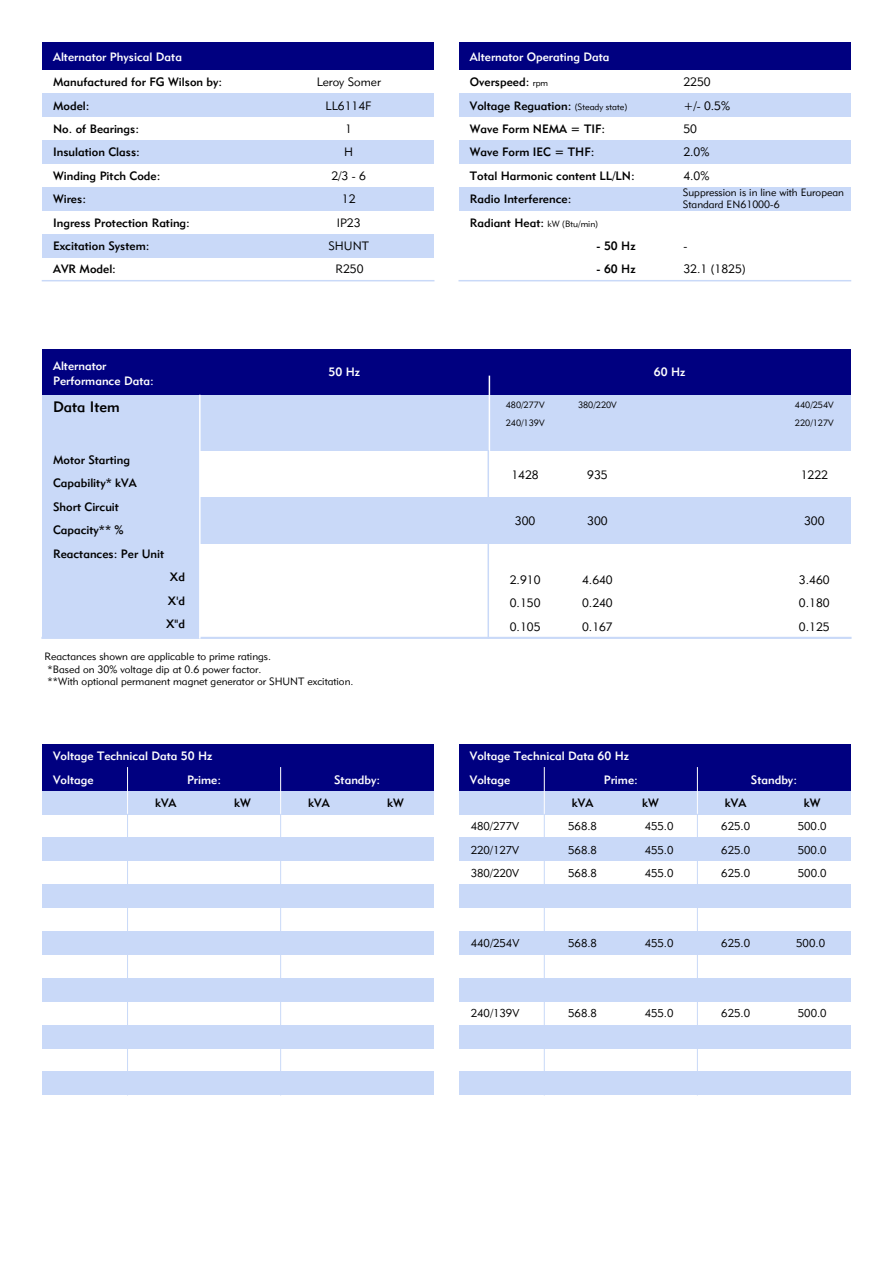
<style>
.page{position:relative;width:893px;height:1263px;background:#fff}
.page>*{position:absolute;margin:0;border:0;box-sizing:border-box;transform-origin:0 0}
.t1{font:15px "Geometric 415 BT Medium A";color:#000}
.t2{font:12px/23.4px "Geometric 415 BT Medium A";color:#000}
.t3{font:12px/23.4px "Geometric 415 BT Medium A";color:#fff}
.t4{font:12px "Geometric 415 BT Lite A";color:#000}
.t5{font:11.25px "Geometric 415 BT Lite A";color:#000}
.t6{font:10.5px/12.6px "Geometric 415 BT Lite A";color:#000}
.t7{font:9px "Geometric 415 BT Lite A";color:#000}
.s1{font-family:"Geometric 415 BT Lite A";font-size:9px}
</style>
<div class="page">
<div style="left:200px;top:498px;width:650px;height:46px;background:#c9d9f8"></div>
<div style="left:459px;top:187px;width:391px;height:24px;background:#c9d9f8"></div>
<div style="left:459px;top:140px;width:391px;height:24px;background:#c9d9f8"></div>
<div style="left:459px;top:94px;width:391px;height:23px;background:#c9d9f8"></div>
<div style="left:42px;top:94px;width:392px;height:23px;background:#c9d9f8"></div>
<div style="left:42px;top:140px;width:392px;height:24px;background:#c9d9f8"></div>
<div style="left:42px;top:187px;width:392px;height:24px;background:#c9d9f8"></div>
<div style="left:42px;top:234px;width:392px;height:23px;background:#c9d9f8"></div>
<div style="left:459px;top:43px;width:391px;height:27px;background:#000080"></div>
<div style="left:42px;top:43px;width:392px;height:27px;background:#000080"></div>
<div style="left:42px;top:349px;width:808px;height:47px;background:#000080"></div>
<div style="left:42px;top:396px;width:808px;height:55px;background:#c9d9f8"></div>
<div style="left:42px;top:451px;width:158px;height:187px;background:#c9d9f8"></div>
<div style="left:42px;top:744px;width:392px;height:47px;background:#000080"></div>
<div style="left:42px;top:791px;width:392px;height:23px;background:#c9d9f8"></div>
<div style="left:42px;top:838px;width:392px;height:23px;background:#c9d9f8"></div>
<div style="left:42px;top:884px;width:392px;height:24px;background:#c9d9f8"></div>
<div style="left:42px;top:931px;width:392px;height:24px;background:#c9d9f8"></div>
<div style="left:42px;top:978px;width:392px;height:23px;background:#c9d9f8"></div>
<div style="left:42px;top:1025px;width:392px;height:23px;background:#c9d9f8"></div>
<div style="left:42px;top:1072px;width:392px;height:23px;background:#c9d9f8"></div>
<hr style="left:127px;top:768px;width:1px;height:46px;background:#fff">
<hr style="left:280px;top:768px;width:1px;height:46px;background:#fff">
<hr style="left:280px;top:814px;width:1px;height:281px;background:#c9d9f8">
<hr style="left:127px;top:814px;width:1px;height:281px;background:#c9d9f8">
<div style="left:459px;top:744px;width:391px;height:47px;background:#000080"></div>
<div style="left:459px;top:791px;width:391px;height:23px;background:#c9d9f8"></div>
<div style="left:459px;top:838px;width:391px;height:23px;background:#c9d9f8"></div>
<div style="left:459px;top:884px;width:391px;height:24px;background:#c9d9f8"></div>
<div style="left:459px;top:931px;width:391px;height:24px;background:#c9d9f8"></div>
<div style="left:459px;top:978px;width:391px;height:23px;background:#c9d9f8"></div>
<div style="left:459px;top:1025px;width:391px;height:23px;background:#c9d9f8"></div>
<div style="left:459px;top:1072px;width:391px;height:23px;background:#c9d9f8"></div>
<hr style="left:544px;top:768px;width:1px;height:46px;background:#fff">
<hr style="left:697px;top:768px;width:1px;height:46px;background:#fff">
<hr style="left:697px;top:814px;width:1px;height:281px;background:#c9d9f8">
<hr style="left:544px;top:814px;width:1px;height:281px;background:#c9d9f8">
<hr style="left:42px;top:280px;width:392px;height:1px;background:#c9d9f8">
<hr style="left:459px;top:280px;width:391px;height:1px;background:#c9d9f8">
<hr style="left:489px;top:376px;width:1px;height:75px;background:#fff">
<hr style="left:487px;top:451px;width:2px;height:187px;background:#c9d9f8">
<hr style="left:42px;top:637px;width:808px;height:2px;background:#c9d9f8">
<hr style="left:199px;top:396px;width:2px;height:242px;background:#fff">
<p class="t3" style="left:53px;top:45px;width:130px">Alternator Physical Data</p>
<p class="t2" style="left:53px;top:70px;width:171px">Manufactured for FG Wilson by:<br>Model:<br>No. of Bearings:<br>Insulation Class:<br>Winding Pitch Code:<br>Wires:<br>Ingress Protection Rating:<br>Excitation System:<br>AVR Model:</p>
<p class="t2" style="left:470px;top:70px;width:166px">Overspeed: <span class="s1">rpm<br></span>Voltage Reguation: <span class="s1">(Steady state)<br></span>Wave Form NEMA = TIF:<br>Wave Form IEC = THF:<br>Total Harmonic content LL/LN:<br>Radio Interference:<br>Radiant Heat: <span class="s1">kW (Btu/min)</span></p>
<p class="t3" style="left:470px;top:45px;width:141px">Alternator Operating Data</p>
<p class="t4" style="left:317px;top:75px;width:66px">Leroy Somer</p>
<p class="t4" style="left:326px;top:98px;width:48px">LL6114F</p>
<p class="t4" style="left:345px;top:122px;width:8px">1</p>
<p class="t4" style="left:344px;top:145px;width:10px">H</p>
<p class="t4" style="left:331px;top:168px;width:36px">2/3- 6</p>
<p class="t4" style="left:342px;top:192px;width:15px">12</p>
<p class="t4" style="left:337px;top:215px;width:25px">IP23</p>
<p class="t2" style="left:596px;top:234px;width:41px">- 50 Hz</p>
<p class="t2" style="left:596px;top:257px;width:41px">- 60 Hz</p>
<p class="t4" style="left:328px;top:238px;width:42px">SHUNT</p>
<p class="t4" style="left:335px;top:262px;width:30px">R250</p>
<p class="t4" style="left:683px;top:75px;width:29px">2250</p>
<p class="t4" style="left:683px;top:98px;width:48px">+/- 0.5%</p>
<p class="t4" style="left:683px;top:122px;width:15px">50</p>
<p class="t4" style="left:683px;top:145px;width:28px">2.0%</p>
<p class="t4" style="left:683px;top:168px;width:28px">4.0%</p>
<p class="t6" style="left:683px;top:186px;width:163px">Suppression is in line with European<br>Standard EN61000-6</p>
<p class="t4" style="left:683px;top:238px;width:5px">-</p>
<p class="t4" style="left:683px;top:262px;width:64px">32.1 (1825)</p>
<p class="t3" style="left:53px;top:358px;width:102px;line-height:15.1px">Alternator<br>Performance Data:</p>
<p class="t1" style="left:53px;top:398px;width:68px">Data Item</p>
<p class="t2" style="left:53px;top:449px;width:85px;line-height:22.5px">Motor Starting<br>Capability* kVA</p>
<p class="t2" style="left:53px;top:496px;width:72px;line-height:22.5px">Short Circuit<br>Capacity** %</p>
<p class="t2" style="left:53px;top:542px;width:113px">Reactances: Per Unit</p>
<p class="t2" style="left:166px;top:565px;width:20px;text-align:center">Xd<br>X'd<br>X"d</p>
<p class="t3" style="left:329px;top:360px;width:33px">50 Hz</p>
<p class="t3" style="left:654px;top:360px;width:33px">60 Hz</p>
<p class="t7" style="left:506px;top:399px;width:40px">480/277V</p>
<p class="t7" style="left:578px;top:399px;width:40px">380/220V</p>
<p class="t7" style="left:506px;top:418px;width:40px">240/139V</p>
<p class="t7" style="left:795px;top:399px;width:40px">440/254V</p>
<p class="t7" style="left:795px;top:418px;width:40px">220/127V</p>
<p class="t4" style="left:511px;top:467px;width:29px">1428</p>
<p class="t4" style="left:587px;top:467px;width:22px">935</p>
<p class="t4" style="left:801px;top:467px;width:29px">1222</p>
<p class="t4" style="left:515px;top:514px;width:22px">300</p>
<p class="t4" style="left:587px;top:514px;width:22px">300</p>
<p class="t4" style="left:804px;top:514px;width:22px">300</p>
<p class="t4" style="left:510px;top:572px;width:32px">2.910</p>
<p class="t4" style="left:582px;top:572px;width:32px">4.640</p>
<p class="t4" style="left:799px;top:572px;width:32px">3.460</p>
<p class="t4" style="left:510px;top:596px;width:32px">0.150</p>
<p class="t4" style="left:582px;top:596px;width:32px">0.240</p>
<p class="t4" style="left:799px;top:596px;width:32px">0.180</p>
<p class="t4" style="left:510px;top:619px;width:32px">0.105</p>
<p class="t4" style="left:582px;top:619px;width:32px">0.167</p>
<p class="t4" style="left:799px;top:619px;width:32px">0.125</p>
<p class="t6" style="left:45px;top:650px;width:310px">Reactances shown are applicable to prime ratings.<br>*Based on 30% voltage dip at 0.6 power factor.<br>**With optional permanent magnet generator or SHUNT excitation.</p>
<p class="t3" style="left:53px;top:744px;width:161px">Voltage Technical Data 50 Hz<br>Voltage</p>
<p class="t3" style="left:187px;top:768px;width:36px">Prime:</p>
<p class="t3" style="left:334px;top:768px;width:48px">Standby:</p>
<p class="t3" style="left:470px;top:744px;width:161px">Voltage Technical Data 60 Hz<br>Voltage</p>
<p class="t3" style="left:604px;top:768px;width:36px">Prime:</p>
<p class="t3" style="left:751px;top:768px;width:48px">Standby:</p>
<p class="t2" style="left:155px;top:791px;width:23px">kVA</p>
<p class="t2" style="left:234px;top:791px;width:18px">kW</p>
<p class="t2" style="left:308px;top:791px;width:23px">kVA</p>
<p class="t2" style="left:387px;top:791px;width:18px">kW</p>
<p class="t2" style="left:572px;top:791px;width:23px">kVA</p>
<p class="t2" style="left:642px;top:791px;width:18px">kW</p>
<p class="t2" style="left:725px;top:791px;width:23px">kVA</p>
<p class="t2" style="left:804px;top:791px;width:18px">kW</p>
<p class="t5" style="left:471px;top:819px;width:50px">480/277V</p>
<p class="t5" style="left:568px;top:819px;width:30px">568.8</p>
<p class="t5" style="left:645px;top:819px;width:30px">455.0</p>
<p class="t5" style="left:721px;top:819px;width:30px">625.0</p>
<p class="t5" style="left:798px;top:819px;width:30px">500.0</p>
<p class="t5" style="left:471px;top:843px;width:50px">220/127V</p>
<p class="t5" style="left:568px;top:843px;width:30px">568.8</p>
<p class="t5" style="left:645px;top:843px;width:30px">455.0</p>
<p class="t5" style="left:721px;top:843px;width:30px">625.0</p>
<p class="t5" style="left:798px;top:843px;width:30px">500.0</p>
<p class="t5" style="left:471px;top:866px;width:50px">380/220V</p>
<p class="t5" style="left:568px;top:866px;width:30px">568.8</p>
<p class="t5" style="left:645px;top:866px;width:30px">455.0</p>
<p class="t5" style="left:721px;top:866px;width:30px">625.0</p>
<p class="t5" style="left:798px;top:866px;width:30px">500.0</p>
<p class="t5" style="left:471px;top:936px;width:50px">440/254V</p>
<p class="t5" style="left:568px;top:936px;width:30px">568.8</p>
<p class="t5" style="left:645px;top:936px;width:30px">455.0</p>
<p class="t5" style="left:721px;top:936px;width:30px">625.0</p>
<p class="t5" style="left:796px;top:936px;width:30px">500.0</p>
<p class="t5" style="left:471px;top:1006px;width:50px">240/139V</p>
<p class="t5" style="left:568px;top:1006px;width:30px">568.8</p>
<p class="t5" style="left:645px;top:1006px;width:30px">455.0</p>
<p class="t5" style="left:721px;top:1006px;width:30px">625.0</p>
<p class="t5" style="left:798px;top:1006px;width:30px">500.0</p>
</div>
